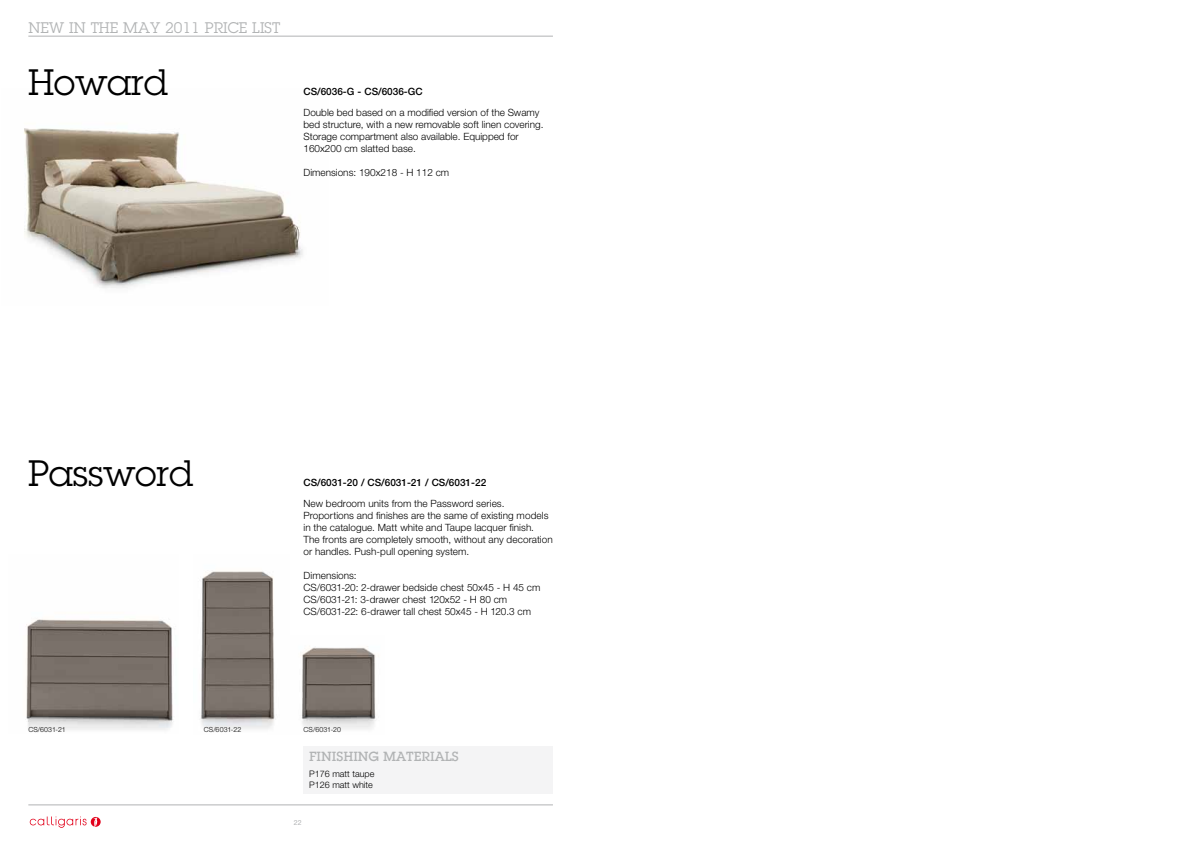
<style>
.page{position:relative;width:1191px;height:842px;background:#fff}
.page>*{position:absolute;margin:0;border:0;box-sizing:border-box;transform-origin:0 0}
.t1{font:36px "Lubalin Graph Std";color:#000}
.t2{font:15px "Lubalin Graph Std";color:#b1b3b4}
.t3{font:500 13px "Lubalin Graph Std";color:#b1b3b4}
.t4{font:300 10px/12px "Helvetica Neue LT Std";color:#000}
.t5{font:500 10px "Helvetica Neue LT Std";color:#000}
.t6{font:300 9px/10.8px "Helvetica Neue LT Std";color:#000}
.t7{font:300 7px "Helvetica Neue LT Std";letter-spacing:.02em;color:#000}
.t8{font:7px "Helvetica Neue LT Std";color:#b1b3b4}
</style>
<div class="page">
<svg style="left:30px;top:816px;width:71px;height:12px"></svg>
<hr style="left:28px;top:36px;width:525px;height:1px;background:#b1b3b4">
<hr style="left:28px;top:804px;width:525px;height:1px;background:#b1b3b4">
<img style="left:24px;top:128px;width:279px;height:160px">
<img style="left:26px;top:619px;width:147px;height:111px">
<img style="left:300px;top:646px;width:76px;height:83px">
<img style="left:200px;top:571px;width:75px;height:158px">
<div style="left:303px;top:746px;width:250px;height:48px;background:#f4f4f5"></div>
<h2 class="t2" style="left:28px;top:19px;width:253px">NEW IN THE MAY 2011 PRICE LIST</h2>
<h1 class="t1" style="left:28px;top:60px;width:141px">Howard</h1>
<p class="t5" style="left:303px;top:86px;width:121px">CS/6036-G - CS/6036-GC</p>
<p class="t4" style="left:303px;top:107px;width:241px">Double bed based on a modified version of the Swamy bed structure, with a new removable soft linen covering.<br>Storage compartment also available. Equipped for 160x200 cm slatted base.</p>
<p class="t4" style="left:303px;top:167px;width:147px">Dimensions: 190x218 - H 112 cm</p>
<h1 class="t1" style="left:28px;top:450px;width:166px">Password</h1>
<p class="t5" style="left:303px;top:476px;width:184px">CS/6031-20 / CS/6031-21 / CS/6031-22</p>
<p class="t4" style="left:303px;top:497px;width:251px">New bedroom units from the Password series.<br>Proportions and finishes are the same of existing models in the catalogue. Matt white and Taupe lacquer finish.<br>The fronts are completely smooth, without any decoration or handles. Push-pull opening system.</p>
<p class="t4" style="left:303px;top:569px;width:238px">Dimensions:<br>CS/6031-20: 2-drawer bedside chest 50x45 - H 45 cm CS/6031-21: 3-drawer chest 120x52 - H 80 cm CS/6031-22: 6-drawer tall chest 50x45 - H 120.3 cm</p>
<p class="t7" style="left:28px;top:725px;width:39px">CS/6031-21</p>
<p class="t7" style="left:204px;top:725px;width:39px">CS/6031-22</p>
<p class="t7" style="left:303px;top:725px;width:39px">CS/6031-20</p>
<h3 class="t3" style="left:309px;top:748px;width:151px">FINISHING MATERIALS</h3>
<p class="t6" style="left:309px;top:768px;width:67px">P176 matt taupe<br>P126 matt white</p>
<p class="t8" style="left:294px;top:818px;width:9px">22</p>
</div>
